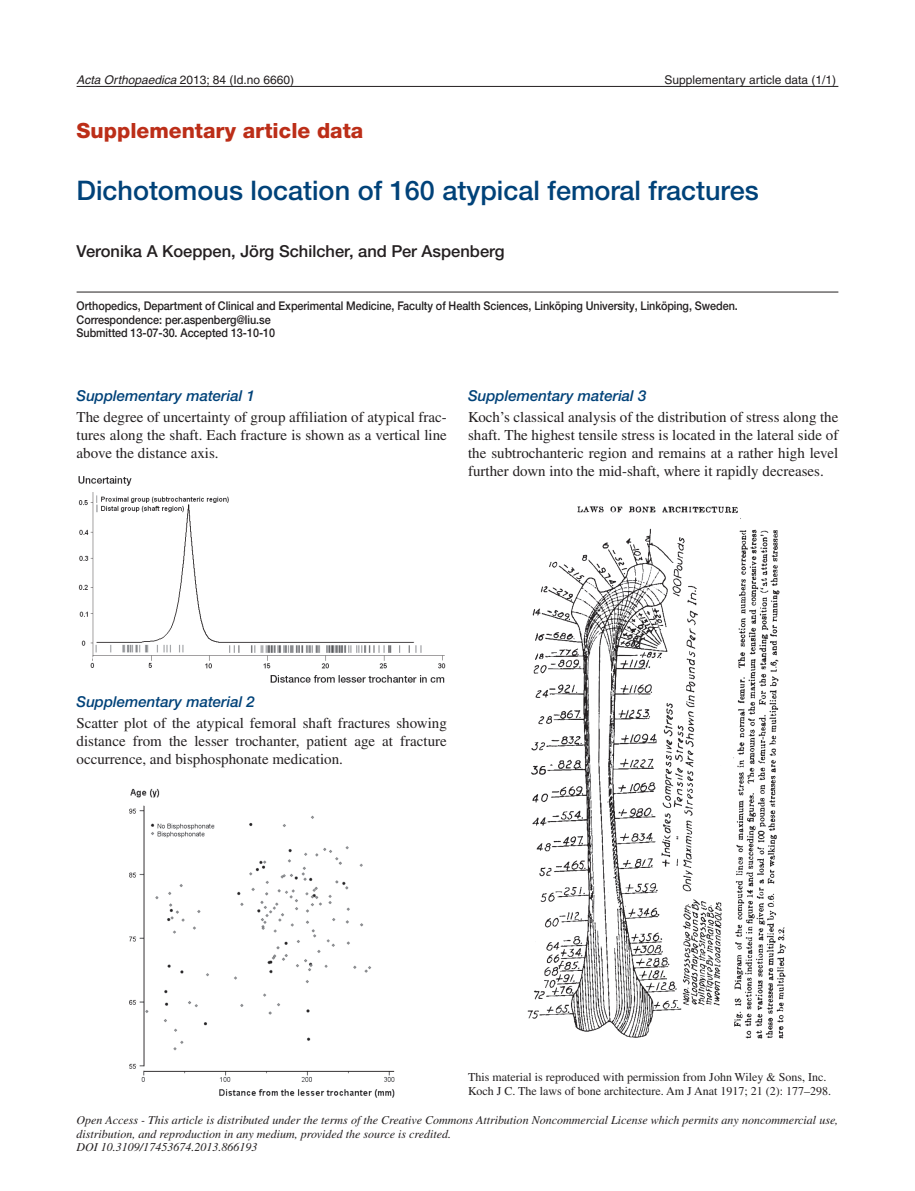
<style>
.page{position:relative;width:915px;height:1191px;background:#fff}
.page>*{position:absolute;margin:0;border:0;box-sizing:border-box;transform-origin:0 0}
.t1{font:500 27px "Helvetica Neue LTW1 G";color:#004279}
.t2{font:800 21px "Helvetica Neue LTW1 G";color:#bc2e18}
.t3{font:500 16.5px "Helvetica Neue LTW1 G";color:#231f20}
.t4{font:15px/18px "Times";color:#231f20;text-align:justify}
.t5{font:italic 500 15px "Helvetica Neue LTW1 G";color:#004279}
.t6{font:italic 12px/13.5px "Times";color:#231f20}
.t7{font:500 12px/13.5px "Helvetica Neue LTW1 G";letter-spacing:-.005em;color:#231f20;scale:.9 1}
.t8{font:12px/13.5px "Times";color:#231f20}
.t9{font:12px "Helvetica";color:#231f20}
.s1{font-style:italic}
</style>
<div class="page">
<hr style="left:77px;top:86px;width:761px;height:1px;background:#231f20">
<hr style="left:77px;top:292px;width:761px;height:1px;background:#231f20">
<img style="left:78px;top:476px;width:368px;height:207px">
<img style="left:129px;top:788px;width:265px;height:309px">
<img style="left:527px;top:506px;width:259px;height:533px">
<p class="t9" style="left:77px;top:72px;width:219px"><span class="s1">Acta Orthopaedica</span> 2013; 84 (Id.no 6660)</p>
<p class="t9" style="left:664px;top:72px;width:173px">Supplementary article data (1/1)</p>
<h2 class="t2" style="left:77px;top:118px;width:288px">Supplementary article data</h2>
<h1 class="t1" style="left:77px;top:174px;width:683px">Dichotomous location of 160 atypical femoral fractures</h1>
<p class="t3" style="left:77px;top:242px;width:429px">Veronika A Koeppen, Jörg Schilcher, and Per Aspenberg</p>
<p class="t7" style="left:77px;top:299px;width:736px">Orthopedics, Department of Clinical and Experimental Medicine, Faculty of Health Sciences, Linköping University, Linköping, Sweden.<br>Correspondence: per.aspenberg@liu.se<br>Submitted 13-07-30. Accepted 13-10-10</p>
<p class="t5" style="left:77px;top:386px;width:180px">Supplementary material 1</p>
<p class="t4" style="left:77px;top:407px;width:371px">The degree of uncertainty of group affiliation of atypical frac&shy;tures along the shaft. Each fracture is shown as a vertical line above the distance axis.</p>
<p class="t5" style="left:468px;top:386px;width:180px">Supplementary material 3</p>
<p class="t4" style="left:468px;top:407px;width:371px">Koch’s classical analysis of the distribution of stress along the shaft. The highest tensile stress is located in the lateral side of the subtrochanteric region and remains at a rather high level further down into the mid-shaft, where it rapidly decreases.</p>
<p class="t5" style="left:77px;top:692px;width:180px">Supplementary material 2</p>
<p class="t4" style="left:77px;top:713px;width:371px">Scatter plot of the atypical femoral shaft fractures showing distance from the lesser trochanter, patient age at fracture occurrence, and bisphosphonate medication.</p>
<p class="t8" style="left:468px;top:1070px;width:364px">This material is reproduced with permission from John Wiley &amp; Sons, Inc.<br>Koch J C. The laws of bone architecture. Am J Anat 1917; 21 (2): 177–298.</p>
<p class="t6" style="left:77px;top:1113px;width:763px">Open Access - This article is distributed under the terms of the Creative Commons Attribution Noncommercial License which permits any noncommercial use, distribution, and reproduction in any medium, provided the source is credited.<br>DOI 10.3109/17453674.2013.866193</p>
</div>
